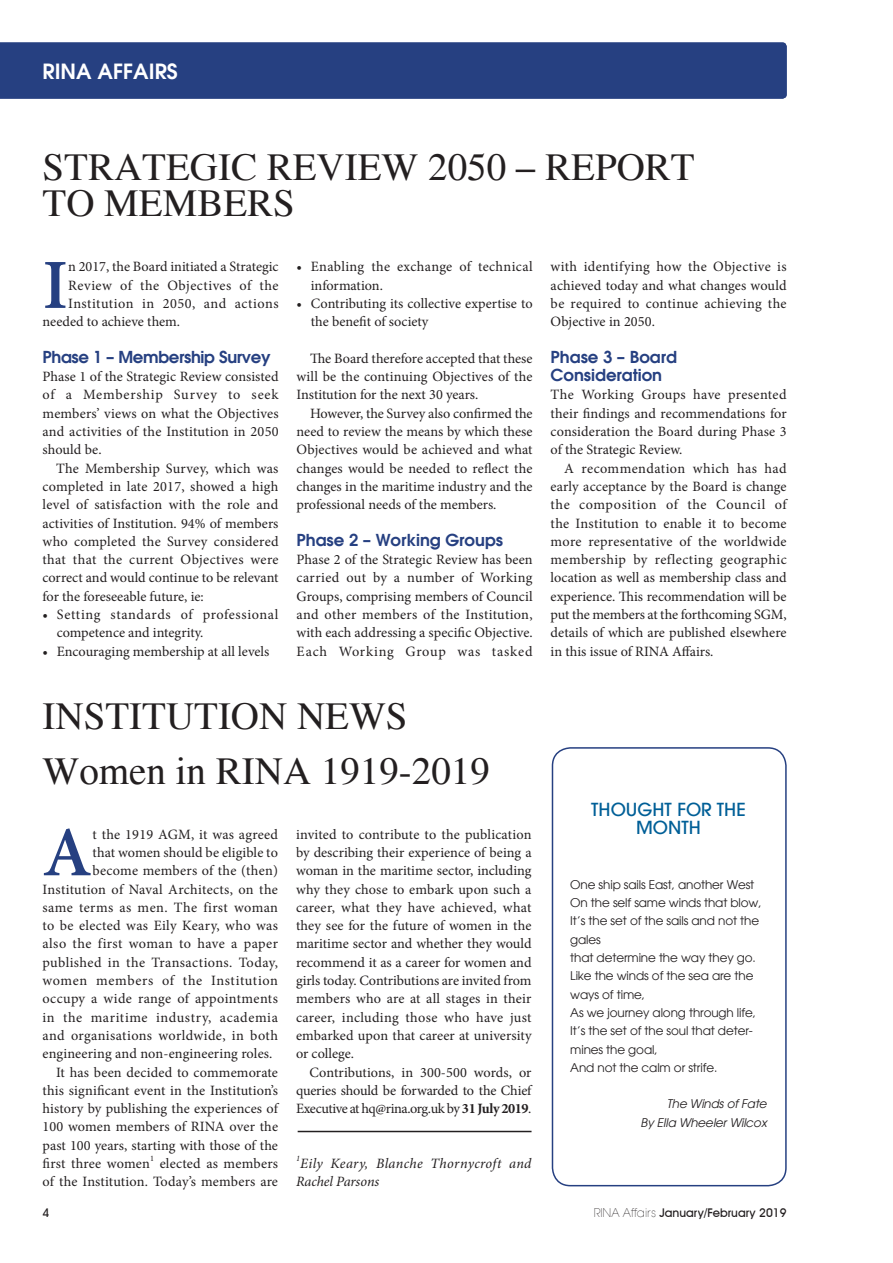
<style>
.page{position:relative;width:893px;height:1263px;background:#fff}
.page>*{position:absolute;margin:0;border:0;box-sizing:border-box;transform-origin:0 0}
.t1{font:600 70.5px "Minion Pro";color:#264081}
.t2{font:39px/36.6px "Times";color:#231f20}
.t3{font:600 21px "Avant Garde";color:#fff}
.t4{font:500 18px/18.3px "Avant Garde LT";color:#005f97;text-align:center}
.t5{font:600 16.5px/18.3px "Avant Garde";color:#264081}
.t6{font:600 16.5px "Avant Garde";letter-spacing:-.02em;color:#264081}
.t7{font:14.25px/18.3px "Minion Pro";letter-spacing:.01em;color:#231f20;text-align:justify}
.t8{font:14.25px/18.3px "Minion Pro";letter-spacing:.035em;color:#231f20}
.t9{font:italic 14.25px/18.3px "Minion Pro";letter-spacing:.015em;color:#231f20}
.t10{font:14.25px "Minion Pro";letter-spacing:.045em;color:#231f20}
.t11{font:14.25px "Minion Pro";letter-spacing:.04em;color:#231f20}
.t12{font:12px/18.3px "Avant Garde";letter-spacing:-.01em;color:#231f20}
.t13{font:italic 12px/18.3px "Avant Garde";letter-spacing:-.01em;color:#231f20;text-align:right}
.t14{font:500 12px "Avant Garde IT Cby BT";color:#231f20}
.t15{font:8.25px "Minion Pro";color:#231f20}
.t16{font:italic 8.25px "Minion Pro";color:#231f20}
.s1{font-weight:700}
.s2{font-family:"Avant Garde LT";font-weight:200}
</style>
<div class="page">
<div style="left:0;top:42px;width:787px;height:57px;background:#264081"></div>
<div style="left:552px;top:747px;width:235px;height:439px;border:2px solid #264081;border-radius:18px"></div>
<hr style="left:298px;top:1131px;width:233px;height:1px;background:#231f20">
<h3 class="t3" style="left:43px;top:57px;width:137px">RINA AFFAIRS</h3>
<h2 class="t2" style="left:43px;top:149px;width:654px">STRATEGIC REVIEW 2050 – REPORT<br>TO MEMBERS</h2>
<h1 class="t1" style="left:43px;top:237px;width:27px">I</h1>
<p class="t7" style="left:68px;top:258px;width:212px">n 2017, the Board initiated a Strategic</p>
<p class="t8" style="left:68px;top:276px;width:212px">Review of the Objectives of the</p>
<p class="t8" style="left:68px;top:294px;width:212px">Institution in 2050, and actions</p>
<p class="t7" style="left:43px;top:313px;width:139px">needed to achieve them.</p>
<p class="t6" style="left:43px;top:346px;width:230px">Phase 1 – Membership Survey</p>
<p class="t7" style="left:43px;top:367px;width:238px">Phase 1 of the Strategic Review consisted of a Membership Survey to seek members’ views on what the Objectives and activities of the Institution in 2050 should be.</p>
<p class="t7" style="left:43px;top:459px;width:238px;text-indent:13px">The Membership Survey, which was completed in late 2017, showed a high level of satisfaction with the role and activities of Institution. 94% of members who completed the Survey considered that that the current Objectives were correct and would continue to be relevant for the foreseeable future, ie:</p>
<p class="t8" style="left:57px;top:605px;width:223px;text-indent:-14px">• Setting standards of professional competence and integrity.</p>
<p class="t7" style="left:43px;top:642px;width:228px">• Encouraging membership at all levels</p>
<p class="t7" style="left:311px;top:258px;width:223px;text-indent:-14px">• Enabling the exchange of technical information.</p>
<p class="t7" style="left:311px;top:294px;width:223px;text-indent:-14px">• Contributing its collective expertise to the benefit of society</p>
<p class="t7" style="left:297px;top:349px;width:238px;text-indent:13px">The Board therefore accepted that these will be the continuing Objectives of the Institution for the next 30 years.</p>
<p class="t7" style="left:297px;top:404px;width:238px;text-indent:13px">However, the Survey also confirmed the need to review the means by which these Objectives would be achieved and what changes would be needed to reflect the changes in the maritime industry and the professional needs of the members.</p>
<p class="t5" style="left:297px;top:530px;width:208px">Phase 2 – Working Groups</p>
<p class="t7" style="left:297px;top:550px;width:238px">Phase 2 of the Strategic Review has been carried out by a number of Working Groups, comprising members of Council and other members of the Institution, with each addressing a specific Objective.<br>Each Working Group was tasked</p>
<h2 class="t2" style="left:43px;top:698px;width:367px">INSTITUTION NEWS</h2>
<h2 class="t2" style="left:43px;top:753px;width:449px">Women in RINA 1919-2019</h2>
<h1 class="t1" style="left:43px;top:804px;width:51px">A</h1>
<p class="t7" style="left:93px;top:825px;width:187px">t the 1919 AGM, it was agreed</p>
<p class="t7" style="left:93px;top:843px;width:187px">that women should be eligible to</p>
<p class="t7" style="left:93px;top:862px;width:187px">become members of the (then)</p>
<p class="t7" style="left:43px;top:880px;width:237px">Institution of Naval Architects, on the</p>
<p class="t7" style="left:43px;top:898px;width:237px">same terms as men. The first woman</p>
<p class="t7" style="left:43px;top:916px;width:237px">to be elected was Eily Keary, who was</p>
<p class="t7" style="left:43px;top:935px;width:237px">also the first woman to have a paper</p>
<p class="t7" style="left:43px;top:953px;width:237px">published in the Transactions. Today,</p>
<p class="t11" style="left:43px;top:971px;width:237px">women members of the Institution</p>
<p class="t7" style="left:43px;top:990px;width:237px">occupy a wide range of appointments</p>
<p class="t10" style="left:43px;top:1007px;width:237px">in the maritime industry, academia</p>
<p class="t7" style="left:43px;top:1026px;width:237px">and organisations worldwide, in both</p>
<p class="t7" style="left:43px;top:1045px;width:231px">engineering and non-engineering roles.</p>
<p class="t7" style="left:56px;top:1063px;width:223px">It has been decided to commemorate</p>
<p class="t7" style="left:43px;top:1081px;width:237px">this significant event in the Institution’s</p>
<p class="t7" style="left:43px;top:1099px;width:237px">history by publishing the experiences of</p>
<p class="t7" style="left:43px;top:1118px;width:237px">100 women members of RINA over the</p>
<p class="t7" style="left:43px;top:1136px;width:237px">past 100 years, starting with those of the</p>
<p class="t7" style="left:43px;top:1154px;width:109px">first three women</p>
<p class="t15" style="left:150px;top:1152px;width:5px">1</p>
<p class="t7" style="left:43px;top:1154px;width:237px;text-align:right">elected as members<br>of the Institution. Today’s members are</p>
<p class="t7" style="left:296px;top:825px;width:237px">invited to contribute to the publication by describing their experience of being a woman in the maritime sector, including why they chose to embark upon such a career, what they have achieved, what they see for the future of women in the maritime sector and whether they would recommend it as a career for women and girls today. Contributions are invited from members who are at all stages in their career, including those who have just embarked upon that career at university or college.</p>
<p class="t7" style="left:296px;top:1063px;width:237px;text-indent:13px">Contributions, in 300-500 words, or queries should be forwarded to the Chief Executive at hq@rina.org.uk by <span class="s1">31 July 2019</span>.</p>
<p class="t16" style="left:296px;top:1152px;width:5px">1</p>
<p class="t9" style="left:296px;top:1154px;width:237px">Eily Keary, Blanche Thornycroft and<br>Rachel Parsons</p>
<p class="t7" style="left:551px;top:258px;width:238px">with identifying how the Objective is achieved today and what changes would be required to continue achieving the Objective in 2050.</p>
<p class="t5" style="left:551px;top:347px;width:128px">Phase 3 – Board<br>Consideration</p>
<p class="t7" style="left:551px;top:386px;width:238px">The Working Groups have presented their findings and recommendations for consideration the Board during Phase 3 of the Strategic Review.</p>
<p class="t7" style="left:551px;top:459px;width:238px;text-indent:13px">A recommendation which has had early acceptance by the Board is change the composition of the Council of the Institution to enable it to become more representative of the worldwide membership by reflecting geographic location as well as membership class and experience. This recommendation will be put the members at the forthcoming SGM, details of which are published elsewhere in this issue of RINA Affairs.</p>
<p class="t4" style="left:591px;top:800px;width:156px">THOUGHT FOR THE<br>MONTH</p>
<p class="t12" style="left:570px;top:875px;width:193px">One ship sails East, another West<br>On the self same winds that blow,<br>It’s the set of the sails and not the gales<br>that determine the way they go.<br>Like the winds of the sea are the ways of time,<br>As we journey along through life,<br>It’s the set of the soul that deter&shy;mines the goal,<br>And not the calm or strife.</p>
<p class="t13" style="left:641px;top:1095px;width:128px">The Winds of Fate<br>By Ella Wheeler Wilcox</p>
<p class="t14" style="left:43px;top:1205px;width:8px">4</p>
<p class="t14" style="left:594px;top:1205px;width:194px"><span class="s2">RINA Affairs</span> January/February 2019</p>
</div>
